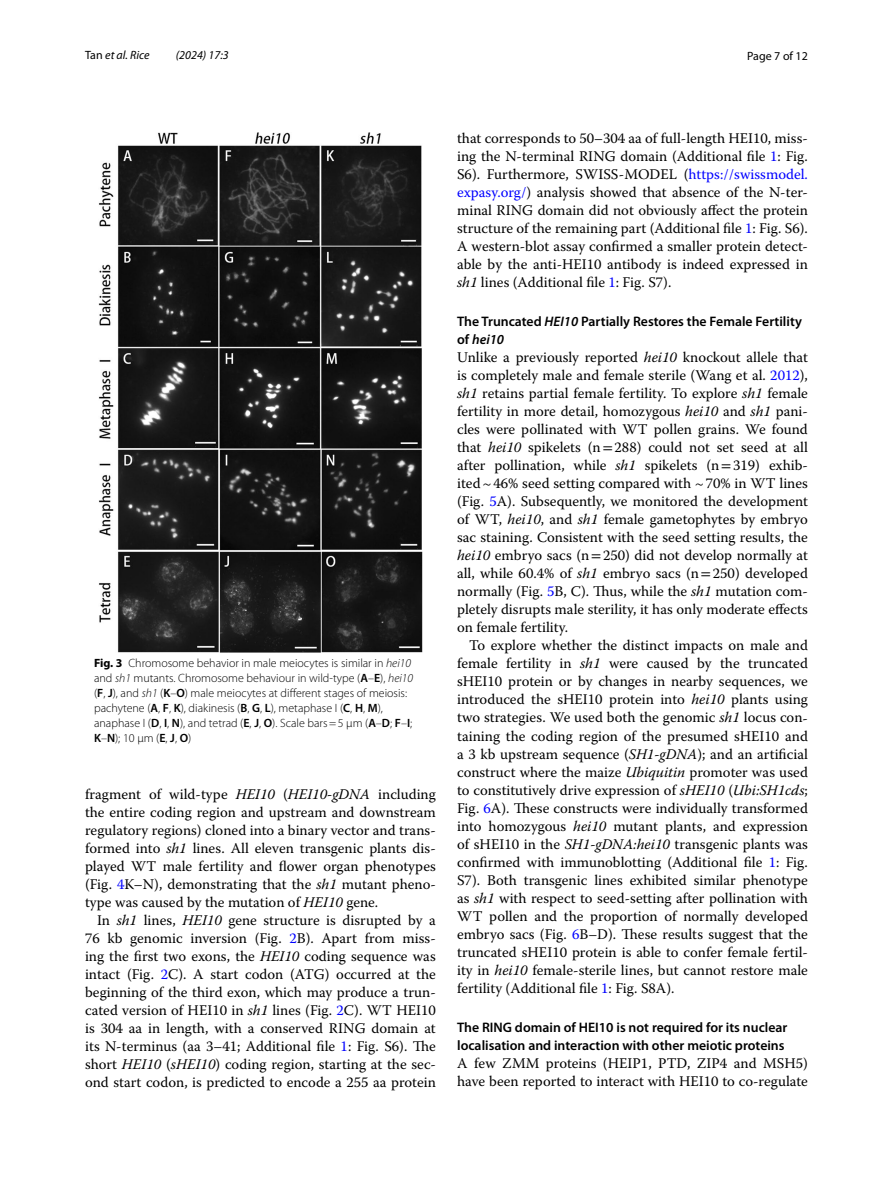
<style>
.page{position:relative;width:893px;height:1187px;background:#fff}
.page>*{position:absolute;margin:0;border:0;box-sizing:border-box;transform-origin:0 0}
.t1{font:14.7px/18px "Warnock Pro";color:#000;text-align:justify}
.t2{font:600 13.8px/18px "Myriad Pro";color:#000}
.t3{font:300 12px/15px "Myriad Pro";color:#000}
.t4{font:italic 12px "Myriad Pro";color:#000}
.t5{font:12px "Myriad Pro";color:#000}
.s1{font-style:normal}
.s2{font-weight:700}
.s3{font-style:italic}
.s4{font-weight:600}
.s5{color:#00f}
.s6{font-family:"STIX"}
</style>
<div class="page">
<img style="left:99px;top:133px;width:323px;height:519px">
<p class="t4" style="left:85px;top:48px;width:66px"><span class="s1">Tan</span> et al. Rice</p>
<p class="t4" style="left:176px;top:48px;width:54px">(2024) 17:3</p>
<p class="t5" style="left:747px;top:48px;width:62px">Page 7 of 12</p>
<p class="t3" style="left:94px;top:655px;width:320px"><span class="s2">Fig. 3</span> Chromosome behavior in male meiocytes is similar in <span class="s3">hei10 </span>and <span class="s3">sh1</span> mutants. Chromosome behaviour in wild-type (<span class="s4">A</span>–<span class="s4">E</span>), <span class="s3">hei10 </span>(<span class="s4">F</span>, <span class="s4">J</span>), and <span class="s3">sh1</span> (<span class="s4">K</span>–<span class="s4">O</span>) male meiocytes at different stages of meiosis: pachytene (<span class="s4">A</span>, <span class="s4">F</span>, <span class="s4">K</span>), diakinesis (<span class="s4">B</span>, <span class="s4">G</span>, <span class="s4">L</span>), metaphase I (<span class="s4">C</span>, <span class="s4">H</span>, <span class="s4">M</span>), anaphase I (<span class="s4">D</span>, <span class="s4">I</span>, <span class="s4">N</span>), and tetrad (<span class="s4">E</span>, <span class="s4">J</span>, <span class="s4">O</span>). Scale bars=5 μm (<span class="s4">A</span>–<span class="s4">D</span>; <span class="s4">F</span>–<span class="s4">I</span>; <span class="s4">K</span>–<span class="s4">N</span>); 10 μm (<span class="s4">E</span>, <span class="s4">J</span>, <span class="s4">O</span>)</p>
<p class="t1" style="left:85px;top:785px;width:352px">fragment of wild-type <span class="s3">HEI10</span> (<span class="s3">HEI10-gDNA</span> including the entire coding region and upstream and downstream regulatory regions) cloned into a binary vector and trans&shy;formed into <span class="s3">sh1</span> lines. All eleven transgenic plants dis&shy;played WT male fertility and flower organ phenotypes (Fig. <span class="s5">4</span>K–N), demonstrating that the <span class="s3">sh1</span> mutant pheno&shy;type was caused by the mutation of <span class="s3">HEI10</span> gene.</p>
<p class="t1" style="left:85px;top:911px;width:352px;text-indent:12px">In <span class="s3">sh1</span> lines, <span class="s3">HEI10</span> gene structure is disrupted by a 76 kb genomic inversion (Fig. <span class="s5">2</span>B). Apart from miss&shy;ing the first two exons, the <span class="s3">HEI10</span> coding sequence was intact (Fig. <span class="s5">2</span>C). A start codon (ATG) occurred at the beginning of the third exon, which may produce a trun&shy;cated version of HEI10 in <span class="s3">sh1</span> lines (Fig. <span class="s5">2</span>C). WT HEI10 is 304 aa in length, with a conserved RING domain at its N-terminus (aa 3–41; Additional file <span class="s5">1</span>: Fig. S6). The short <span class="s3">HEI10</span> (<span class="s3">sHEI10</span>) coding region, starting at the sec&shy;ond start codon, is predicted to encode a 255 aa protein</p>
<p class="t1" style="left:457px;top:128px;width:352px">that corresponds to 50–304 aa of full-length HEI10, miss&shy;ing the N-terminal RING domain (Additional file <span class="s5">1</span>: Fig.<br>S6). Furthermore, SWISS-MODEL (<span class="s5">https://swissmodel. expasy.org/</span>) analysis showed that absence of the N-ter&shy;minal RING domain did not obviously affect the protein structure of the remaining part (Additional file <span class="s5">1</span>: Fig. S6).<br>A western-blot assay confirmed a smaller protein detect&shy;able by the anti-HEI10 antibody is indeed expressed in <span class="s3">sh1</span> lines (Additional file <span class="s5">1</span>: Fig. S7).</p>
<p class="t2" style="left:457px;top:312px;width:346px">The Truncated <span class="s3">HEI10</span> Partially Restores the Female Fertility of <span class="s3">hei10</span></p>
<p class="t1" style="left:457px;top:348px;width:352px">Unlike a previously reported <span class="s3">hei10</span> knockout allele that is completely male and female sterile (Wang et al. <span class="s5">2012</span>), <span class="s3">sh1</span> retains partial female fertility. To explore <span class="s3">sh1</span> female fertility in more detail, homozygous <span class="s3">hei10</span> and <span class="s3">sh1</span> pani&shy;cles were pollinated with WT pollen grains. We found that <span class="s3">hei10</span> spikelets (n<span class="s6">=</span>288) could not set seed at all after pollination, while <span class="s3">sh1</span> spikelets (n<span class="s6">=</span>319) exhib&shy;ited~46% seed setting compared with ~70% in WT lines (Fig. <span class="s5">5</span>A). Subsequently, we monitored the development of WT, <span class="s3">hei10</span>, and <span class="s3">sh1</span> female gametophytes by embryo sac staining. Consistent with the seed setting results, the <span class="s3">hei10</span> embryo sacs (n<span class="s6">=</span>250) did not develop normally at all, while 60.4% of <span class="s3">sh1</span> embryo sacs (n<span class="s6">=</span>250) developed normally (Fig. <span class="s5">5</span>B, C). Thus, while the <span class="s3">sh1</span> mutation com&shy;pletely disrupts male sterility, it has only moderate effects on female fertility.</p>
<p class="t1" style="left:457px;top:636px;width:352px;text-indent:12px">To explore whether the distinct impacts on male and female fertility in <span class="s3">sh1</span> were caused by the truncated sHEI10 protein or by changes in nearby sequences, we introduced the sHEI10 protein into <span class="s3">hei10</span> plants using two strategies. We used both the genomic <span class="s3">sh1</span> locus con&shy;taining the coding region of the presumed sHEI10 and a 3 kb upstream sequence (<span class="s3">SH1-gDNA</span>); and an artificial construct where the maize <span class="s3">Ubiquitin</span> promoter was used to constitutively drive expression of <span class="s3">sHEI10</span> (<span class="s3">Ubi:SH1cds</span>; Fig. <span class="s5">6</span>A). These constructs were individually transformed into homozygous <span class="s3">hei10</span> mutant plants, and expression of sHEI10 in the <span class="s3">SH1-gDNA:hei10</span> transgenic plants was confirmed with immunoblotting (Additional file <span class="s5">1</span>: Fig.<br>S7). Both transgenic lines exhibited similar phenotype as <span class="s3">sh1</span> with respect to seed-setting after pollination with WT pollen and the proportion of normally developed embryo sacs (Fig. <span class="s5">6</span>B–D). These results suggest that the truncated sHEI10 protein is able to confer female fertil&shy;ity in <span class="s3">hei10</span> female-sterile lines, but cannot restore male fertility (Additional file <span class="s5">1</span>: Fig. S8A).</p>
<p class="t2" style="left:457px;top:1018px;width:332px">The RING domain of HEI10 is not required for its nuclear localisation and interaction with other meiotic proteins</p>
<p class="t1" style="left:457px;top:1054px;width:352px">A few ZMM proteins (HEIP1, PTD, ZIP4 and MSH5) have been reported to interact with HEI10 to co-regulate</p>
</div>
